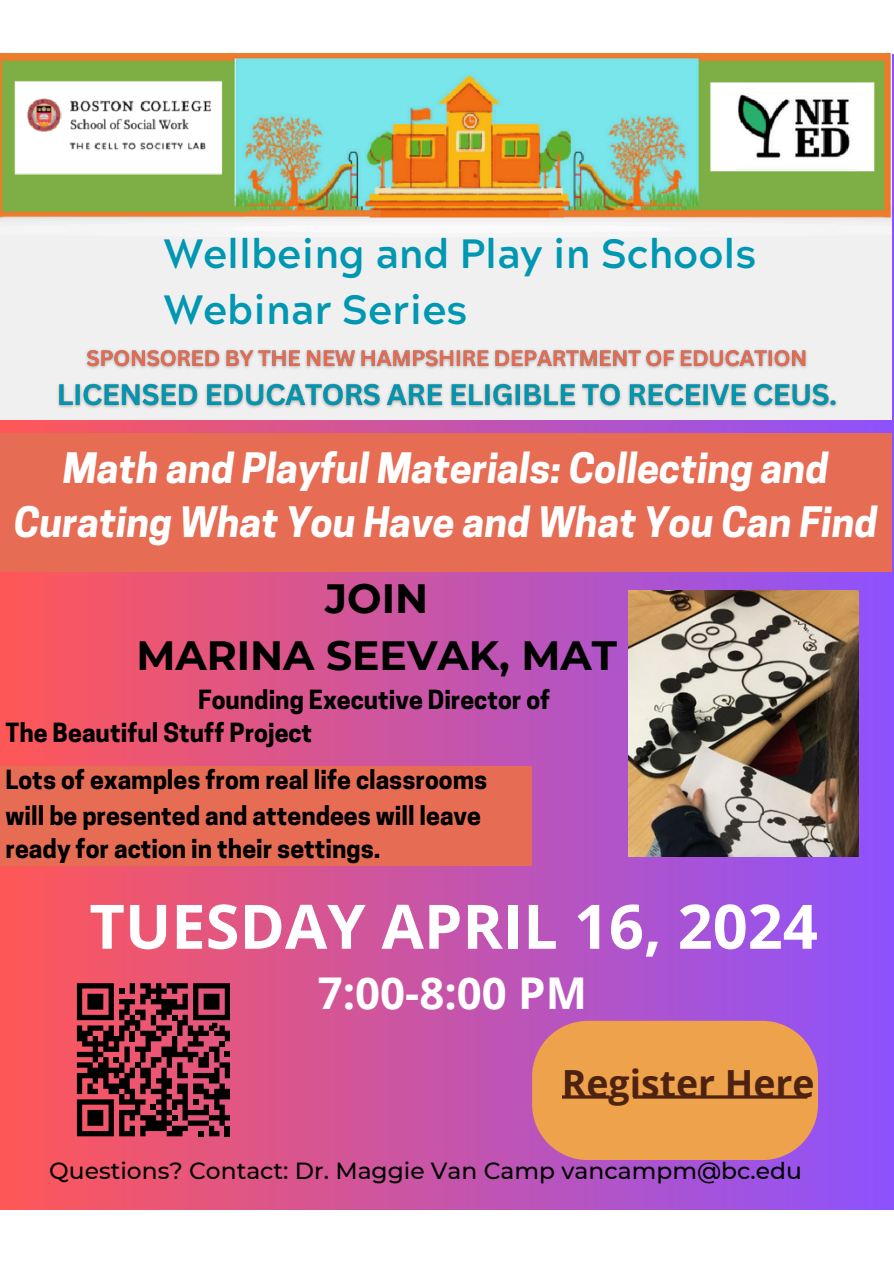
<style>
.page{position:relative;width:894px;height:1264px;background:#fff}
.page>*{position:absolute;margin:0;border:0;box-sizing:border-box;transform-origin:0 0}
.t1{font:700 61.35px "Open Sans";color:#fff}
.t2{font:700 43.8px "Open Sans";color:#fff}
.t3{font:700 40.8px/55.8px "Acherus Grotesque";color:#0097b2}
.t4{font:700 40.8px/56.8px "Montserrat";color:#000;text-align:center}
.t5{font:italic 700 39.45px/53.6px "Cooper Hewitt";color:#fff;text-align:center}
.t6{font:700 37.35px "Open Sans";color:#4d2210}
.t7{font:700 24.75px "Cooper Hewitt";color:#000}
.t8{font:500 23.4px "Montserrat";color:#000}
</style>
<div class="page">
<div style="left:0;top:54px;width:893px;height:1155px;background:linear-gradient(to right,#ff5757,#8d52fc)"></div>
<div style="left:532px;top:1020px;width:285px;height:140px;background:#eda24b"></div>
<img style="left:0;top:54px;width:891px;height:365px">
<svg style="left:77px;top:983px;width:153px;height:153px;background:#6e2836"></svg>
<div style="left:0;top:433px;width:891px;height:138px;background:#e76c54"></div>
<svg style="left:562px;top:1095px;width:245px;height:3px"></svg>
<img style="left:53px;top:343px;width:788px;height:71px">
<img style="left:628px;top:590px;width:230px;height:266px">
<div style="left:1px;top:766px;width:530px;height:99px;background:#e76c54"></div>
<h2 class="t3" style="left:164px;top:231px;width:594px">Wellbeing and Play in Schools<br>Webinar Series</h2>
<p class="t5" style="left:14px;top:447px;width:864px">Math and Playful Materials: Collecting and<br>Curating What You Have and What You Can Find</p>
<p class="t4" style="left:136px;top:570px;width:482px">JOIN<br>MARINA SEEVAK, MAT</p>
<p class="t7" style="left:198px;top:690px;width:354px">Founding Executive Director of</p>
<p class="t7" style="left:6px;top:723px;width:308px">The Beautiful Stuff Project</p>
<h1 class="t7" style="left:6px;top:770px;width:483px">Lots of examples from real life classrooms</h1>
<p class="t7" style="left:6px;top:806px;width:477px">will be presented and attendees will leave</p>
<h2 class="t7" style="left:6px;top:839px;width:376px">ready for action in their settings.</h2>
<h4 class="t1" style="left:89px;top:883px;width:729px">TUESDAY APRIL 16, 2024</h4>
<p class="t2" style="left:318px;top:962px;width:270px">7:00-8:00 PM</p>
<p class="t6" style="left:561px;top:1057px;width:254px">Register Here</p>
<p class="t8" style="left:49px;top:1156px;width:753px">Questions? Contact: Dr. Maggie Van Camp vancampm@bc.edu</p>
</div>
